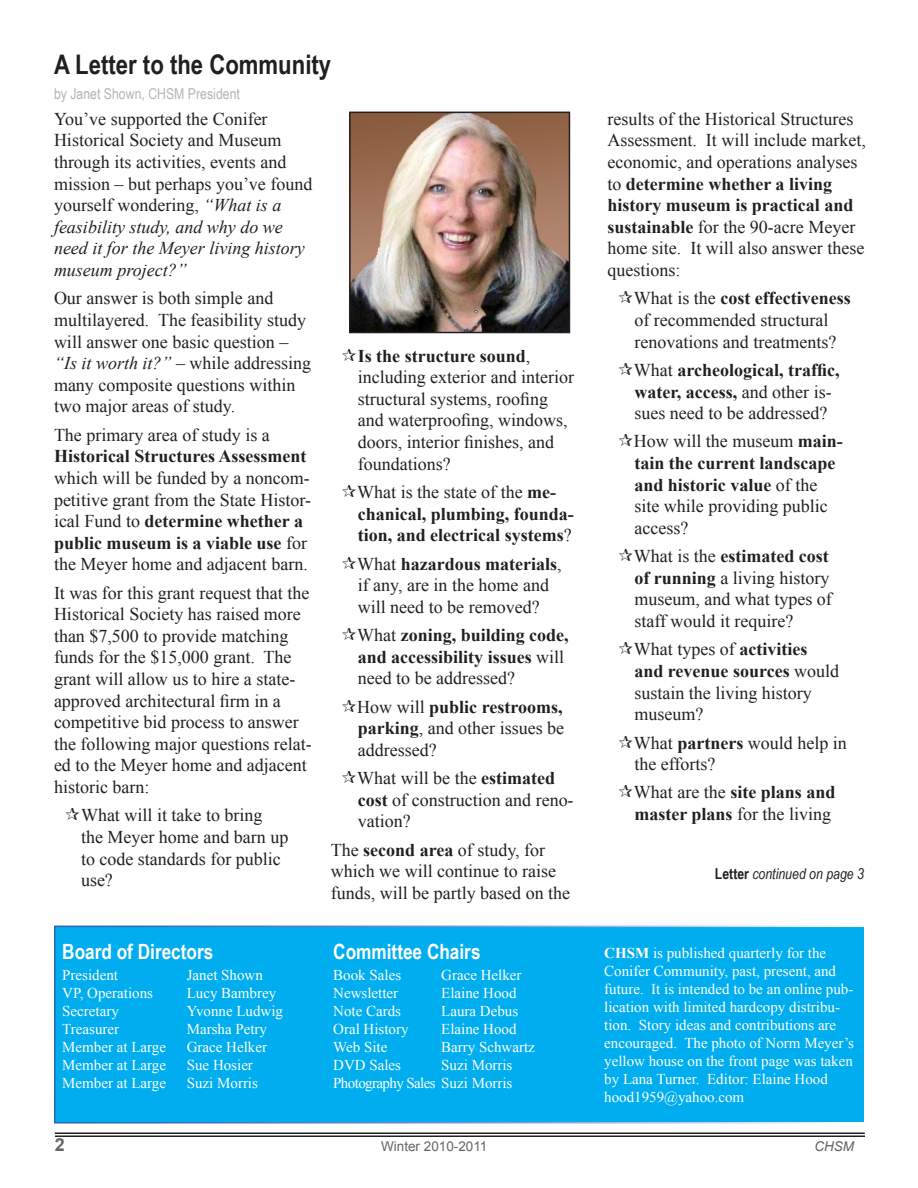
<style>
.page{position:relative;width:918px;height:1188px;background:#fff}
.page>*{position:absolute;margin:0;border:0;box-sizing:border-box;transform-origin:0 0}
.Headline_-_Main{font:700 27px "Arial Narrow";color:#231f20}
.Headline_-_Secondary{font:700 21px "Arial Narrow";color:#fff}
.Text{font:18px/21.6px "Times New Roman";color:#231f20}
.Text-2{font:700 18px/21.6px "Times New Roman";color:#231f20}
.t1{font:700 18px "Arial";color:#666465}
.t2{font:15px/18px "Times New Roman";color:#fff}
.t3{font:15px "Times New Roman";letter-spacing:-.04em;color:#fff}
.Byline{font:15px "Arial Narrow";color:#b5b5b5}
.Jump_-_1{font:italic 15px "Arial Narrow";color:#231f20}
.t4{font:13.5px "Arial";color:#666465}
.t5{font:italic 13.5px "Arial";color:#666465}
.s1{font-style:italic}
.s2{font-weight:700}
.s3{font-weight:400}
.s4{font-weight:700;font-style:normal}
</style>
<div class="page">
<hr style="left:55px;top:1135px;width:810px;height:2px;background:#231f20">
<hr style="left:55px;top:1132px;width:810px;height:2px;background:#231f20">
<div style="left:55px;top:926px;width:810px;height:197px;background:#00aeef"></div>
<img style="left:352px;top:115px;width:215px;height:215px">
<div style="left:349px;top:112px;width:221px;height:221px;border:2px solid #231f20"></div>
<p class="Headline_-_Main" style="left:54px;top:44px;width:279px">A Letter to the Community</p>
<p class="Byline" style="left:54px;top:83px;width:187px">by Janet Shown, CHSM President</p>
<p class="Text" style="left:54px;top:108px;width:260px">You’ve supported the Conifer<br>Historical Society and Museum through its activities, events and mission – but perhaps you’ve found yourself wondering, <span class="s1">“What is a feasibility study, and why do we need it for the Meyer living history museum project?”</span></p>
<p class="Text" style="left:54px;top:287px;width:259px">Our answer is both simple and multilayered. The feasibility study will answer one basic question – <span class="s1">“Is it worth it?”</span> – while addressing many composite questions within two major areas of study.</p>
<p class="Text" style="left:54px;top:424px;width:259px">The primary area of study is a<br><span class="s2">Historical Structures Assessment </span>which will be funded by a noncom&shy;petitive grant from the State Histor&shy;ical Fund to <span class="s2">determine whether a public museum is a viable use</span> for the Meyer home and adjacent barn.</p>
<p class="Text" style="left:54px;top:582px;width:259px">It was for this grant request that the<br>Historical Society has raised more than $7,500 to provide matching funds for the $15,000 grant. The grant will allow us to hire a state&shy;approved architectural firm in a competitive bid process to answer the following major questions relat&shy;ed to the Meyer home and adjacent historic barn:</p>
<p class="Text" style="left:81px;top:804px;width:209px">What will it take to bring the Meyer home and barn up to code standards for public use?</p>
<p class="Text" style="left:358px;top:345px;width:218px"><span class="s2">Is the structure sound</span>, including exterior and interior structural systems, roofing and waterproofing, windows, doors, interior finishes, and foundations?</p>
<p class="Text-2" style="left:357px;top:481px;width:218px"><span class="s3">What is the state of the</span> me&shy;chanical, plumbing, founda&shy;tion, and electrical systems<span class="s3">?</span></p>
<p class="Text" style="left:357px;top:552px;width:206px">What <span class="s2">hazardous materials</span>, if any, are in the home and will need to be removed?</p>
<p class="Text-2" style="left:357px;top:624px;width:213px"><span class="s3">What</span> zoning, building code, and accessibility issues <span class="s3">will need to be addressed?</span></p>
<p class="Text" style="left:357px;top:696px;width:208px;text-align:justify">How will <span class="s2">public restrooms, parking</span>, and other issues be addressed?</p>
<p class="Text" style="left:357px;top:767px;width:218px">What will be the <span class="s2">estimated cost</span> of construction and reno&shy;vation?</p>
<p class="Text" style="left:331px;top:839px;width:241px">The <span class="s2">second area</span> of study, for which we will continue to raise funds, will be partly based on the</p>
<p class="Headline_-_Secondary" style="left:62px;top:935px;width:153px">Board of Directors</p>
<p class="t2" style="left:62px;top:966px;width:57px">President</p>
<p class="t2" style="left:187px;top:966px;width:78px">Janet Shown</p>
<p class="t2" style="left:62px;top:984px;width:92px">VP, Operations</p>
<p class="t2" style="left:187px;top:984px;width:91px">Lucy Bambrey</p>
<p class="t2" style="left:62px;top:1002px;width:58px">Secretary</p>
<p class="t2" style="left:187px;top:1002px;width:98px">Yvonne Ludwig</p>
<p class="t2" style="left:62px;top:1020px;width:58px">Treasurer</p>
<p class="t2" style="left:187px;top:1020px;width:82px">Marsha Petry</p>
<p class="t2" style="left:62px;top:1038px;width:105px">Member at Large</p>
<p class="t2" style="left:187px;top:1038px;width:82px">Grace Helker</p>
<p class="t2" style="left:62px;top:1056px;width:105px">Member at Large</p>
<p class="t2" style="left:187px;top:1056px;width:68px">Sue Hosier</p>
<p class="t2" style="left:62px;top:1074px;width:105px">Member at Large</p>
<p class="t2" style="left:187px;top:1074px;width:73px">Suzi Morris</p>
<p class="Headline_-_Secondary" style="left:333px;top:935px;width:149px">Committee Chairs</p>
<p class="t2" style="left:333px;top:966px;width:69px">Book Sales</p>
<p class="t2" style="left:441px;top:966px;width:82px">Grace Helker</p>
<p class="t2" style="left:333px;top:984px;width:66px">Newsletter</p>
<p class="t2" style="left:441px;top:984px;width:77px">Elaine Hood</p>
<p class="t2" style="left:333px;top:1002px;width:69px">Note Cards</p>
<p class="t2" style="left:441px;top:1002px;width:79px">Laura Debus</p>
<p class="t2" style="left:333px;top:1020px;width:77px">Oral History</p>
<p class="t2" style="left:441px;top:1020px;width:77px">Elaine Hood</p>
<p class="t2" style="left:333px;top:1038px;width:56px">Web Site</p>
<p class="t2" style="left:441px;top:1038px;width:95px">Barry Schwartz</p>
<p class="t2" style="left:333px;top:1056px;width:69px">DVD Sales</p>
<p class="t2" style="left:441px;top:1056px;width:73px">Suzi Morris</p>
<p class="t3" style="left:333px;top:1073px;width:181px">Photography Sales Suzi Morris</p>
<p class="Text" style="left:607px;top:108px;width:260px">results of the Historical Structures<br>Assessment. It will include market, economic, and operations analyses to <span class="s2">determine whether a living history museum is practical and sustainable</span> for the 90-acre Meyer home site. It will also answer these questions:</p>
<p class="Text" style="left:634px;top:287px;width:218px">What is the <span class="s2">cost effectiveness </span>of recommended structural renovations and treatments?</p>
<p class="Text" style="left:634px;top:359px;width:207px">What <span class="s2">archeological, traffic, water, access,</span> and other is&shy;sues need to be addressed?</p>
<p class="Text" style="left:634px;top:430px;width:210px">How will the museum <span class="s2">main&shy;tain the current landscape and historic value</span> of the site while providing public access?</p>
<p class="Text" style="left:634px;top:545px;width:199px">What is the <span class="s2">estimated cost of running</span> a living history museum, and what types of staff would it require?</p>
<p class="Text" style="left:634px;top:638px;width:207px">What types of <span class="s2">activities and revenue sources</span> would sustain the living history museum?</p>
<p class="Text" style="left:634px;top:731px;width:214px">What <span class="s2">partners</span> would help in the efforts?</p>
<p class="Text-2" style="left:634px;top:781px;width:203px"><span class="s3">What are the</span> site plans and master plans <span class="s3">for the living</span></p>
<p class="Jump_-_1" style="left:715px;top:863px;width:151px"><span class="s4">Letter</span> continued on page 3</p>
<p class="t2" style="left:604px;top:943px;width:251px"><span class="s2">CHSM</span> is published quarterly for the Conifer Community, past, present, and future. It is intended to be an online pub&shy;lication with limited hardcopy distribu&shy;tion. Story ideas and contributions are encouraged. The photo of Norm Meyer’s yellow house on the front page was taken by Lana Turner. Editor: Elaine Hood</p>
<p class="t2" style="left:604px;top:1087px;width:142px">hood1959@yahoo.com</p>
<p class="t1" style="left:55px;top:1133px;width:12px">2</p>
<p class="t4" style="left:381px;top:1137px;width:108px">Winter 2010-2011</p>
<p class="t5" style="left:815px;top:1137px;width:41px">CHSM</p>
</div>
